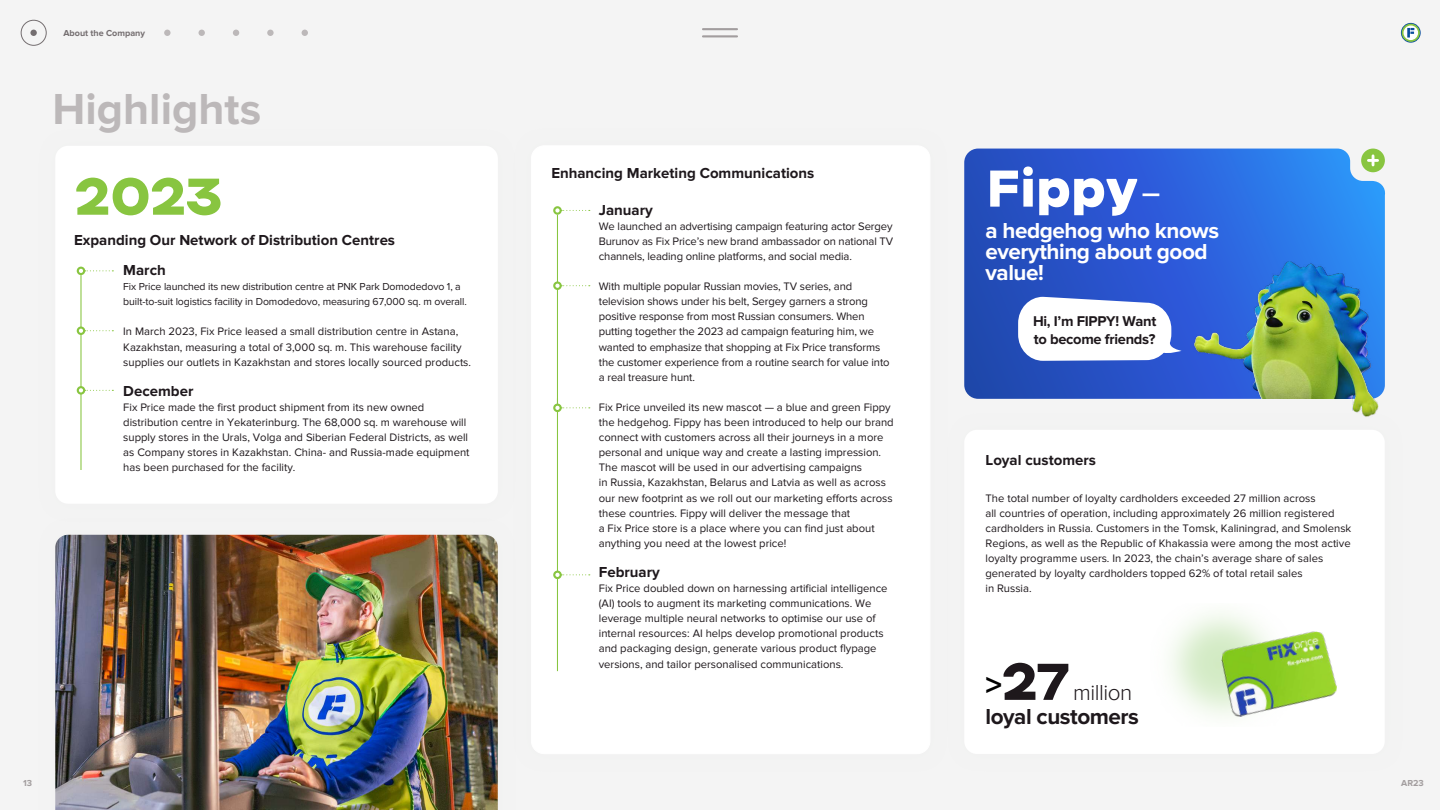
<style>
.page{position:relative;width:1440px;height:810px;background:#f4f4f4}
.page>*{position:absolute;margin:0;border:0;box-sizing:border-box;transform-origin:0 0}
.t1{font:700 55.5px "Ermilov";letter-spacing:-.02em;color:#fff}
.t2{font:700 55.5px "Ermilov";color:#88c540}
.t3{font:700 55.5px "Ermilov";color:#1e181c}
.t4{font:700 45px "Proxima Nova";color:#bcb8b9}
.t5{font:700 22.5px/21px "Proxima Nova";letter-spacing:-.02em;color:#fff}
.t6{font:700 22.5px "Proxima Nova";letter-spacing:-.02em;color:#1e181c}
.t7{font:300 22.5px "Proxima Nova";letter-spacing:-.02em;color:#1e181c}
.t8{font:700 22.5px "Ermilov";color:#fff}
.t9{font:700 15px "Proxima Nova";color:#1e181c}
.t10{font:700 14.7px/17.6px "Proxima Nova";letter-spacing:-.02em;color:#1e181c}
.t11{font:11.25px/15.1px "Proxima Nova";color:#1e181c}
.t12{font:10.5px/15.1px "Proxima Nova";letter-spacing:-.01em;color:#1e181c}
.t13{font:700 9px "Proxima Nova";color:#746e70}
.t14{font:700 9px "Proxima Nova";color:#a29d9e}
.s1{font-family:"Proxima Nova";font-size:33px;color:#000}
</style>
<div class="page">
<svg style="left:1401px;top:23px;width:20px;height:20px"></svg>
<hr style="left:703px;top:28px;width:34px;height:2px;background:#a29d9e">
<hr style="left:703px;top:35px;width:34px;height:2px;background:#a29d9e">
<div style="left:30px;top:30px;width:7px;height:6px;background:#746e70;border-radius:50%"></div>
<div style="left:164px;top:30px;width:7px;height:6px;background:#bcb8b9;border-radius:50%"></div>
<svg style="left:199px;top:30px;width:6px;height:6px"></svg>
<svg style="left:233px;top:30px;width:6px;height:6px"></svg>
<div style="left:267px;top:30px;width:7px;height:6px;background:#bcb8b9;border-radius:50%"></div>
<svg style="left:302px;top:30px;width:6px;height:6px"></svg>
<div style="left:21px;top:20px;width:25px;height:26px;border:1px solid #746e70;border-radius:50%"></div>
<div style="left:36px;top:127px;width:481px;height:396px;background:#edeeed"></div>
<div style="left:55px;top:146px;width:443px;height:358px;background:#fff;border-radius:13px"></div>
<div style="left:945px;top:411px;width:459px;height:362px;background:#edeeed"></div>
<div style="left:964px;top:430px;width:421px;height:324px;background:#fff;border-radius:13px"></div>
<img style="left:1214px;top:618px;width:123px;height:109px">
<div style="left:77px;top:267px;width:8px;height:8px;border:2px solid #88c540;border-radius:50%"></div>
<svg style="left:85px;top:270px;width:28px;height:1px"></svg>
<hr style="left:80px;top:275px;width:2px;height:195px;background:#88c540">
<svg style="left:80px;top:329px;width:33px;height:5px"></svg>
<div style="left:77px;top:326px;width:8px;height:9px;border:2px solid #88c540;border-radius:50%"></div>
<div style="left:512px;top:126px;width:437px;height:647px;background:#edeeed"></div>
<div style="left:531px;top:146px;width:399px;height:608px;background:#fff;border-radius:13px"></div>
<div style="left:36px;top:516px;width:481px;height:294px;background:#edeeed"></div>
<img style="left:55px;top:535px;width:443px;height:275px">
<svg style="left:562px;top:574px;width:28px;height:1px"></svg>
<hr style="left:557px;top:398px;width:1px;height:273px;background:#88c540">
<div style="left:554px;top:572px;width:7px;height:6px;background:#fff;border-radius:50%"></div>
<div style="left:553px;top:571px;width:9px;height:8px;border:2px solid #88c540;border-radius:50%"></div>
<div style="left:554px;top:405px;width:7px;height:6px;background:#fff;border-radius:50%"></div>
<div style="left:553px;top:404px;width:9px;height:8px;border:2px solid #88c540;border-radius:50%"></div>
<svg style="left:561px;top:407px;width:29px;height:1px"></svg>
<svg style="left:85px;top:390px;width:28px;height:1px"></svg>
<div style="left:78px;top:387px;width:6px;height:7px;background:#fff;border-radius:50%"></div>
<div style="left:77px;top:386px;width:8px;height:9px;border:2px solid #88c540;border-radius:50%"></div>
<div style="left:553px;top:206px;width:9px;height:9px;border:2px solid #88c540;border-radius:50%"></div>
<svg style="left:561px;top:210px;width:29px;height:1px"></svg>
<hr style="left:557px;top:215px;width:1px;height:190px;background:#88c540">
<svg style="left:964px;top:149px;width:421px;height:250px;background:#2b60d2"></svg>
<div style="left:1361px;top:149px;width:24px;height:23px;background:#88c540;border-radius:50%"></div>
<svg style="left:1368px;top:156px;width:10px;height:9px"></svg>
<svg style="left:1018px;top:297px;width:164px;height:64px"></svg>
<img style="left:1190px;top:262px;width:47px;height:137px">
<img style="left:1237px;top:262px;width:142px;height:155px">
<div style="left:554px;top:283px;width:7px;height:6px;background:#fff;border-radius:50%"></div>
<div style="left:553px;top:281px;width:9px;height:9px;border:2px solid #88c540;border-radius:50%"></div>
<svg style="left:561px;top:285px;width:29px;height:1px"></svg>
<p class="t13" style="left:63px;top:28px;width:83px">About the Company</p>
<h2 class="t4" style="left:53px;top:83px;width:210px">Highlights</h2>
<h1 class="t2" style="left:74px;top:168px;width:150px">2023</h1>
<h3 class="t9" style="left:74px;top:231px;width:322px">Expanding Our Network of Distribution Centres</h3>
<h3 class="t9" style="left:123px;top:261px;width:44px">March</h3>
<p class="t12" style="left:123px;top:279px;width:345px">Fix Price launched its new distribution centre at PNK Park Domodedovo 1, a built-to-suit logistics facility in Domodedovo, measuring 67,000 sq. m overall.</p>
<p class="t11" style="left:123px;top:324px;width:349px">In March 2023, Fix Price leased a small distribution centre in Astana,<br>Kazakhstan, measuring a total of 3,000 sq. m. This warehouse facility supplies our outlets in Kazakhstan and stores locally sourced products.</p>
<h3 class="t9" style="left:123px;top:382px;width:72px">December</h3>
<p class="t11" style="left:123px;top:400px;width:348px">Fix Price made the first product shipment from its new owned distribution centre in Yekaterinburg. The 68,000 sq. m warehouse will supply stores in the Urals, Volga and Siberian Federal Districts, as well as Company stores in Kazakhstan. China- and Russia-made equipment has been purchased for the facility.</p>
<h3 class="t9" style="left:551px;top:164px;width:264px">Enhancing Marketing Communications</h3>
<h3 class="t9" style="left:599px;top:201px;width:56px">January</h3>
<p class="t11" style="left:599px;top:219px;width:296px;text-align:justify">We launched an advertising campaign featuring actor Sergey Burunov as Fix Price’s new brand ambassador on national TV channels, leading online platforms, and social media.</p>
<p class="t11" style="left:599px;top:279px;width:292px">With multiple popular Russian movies, TV series, and television shows under his belt, Sergey garners a strong positive response from most Russian consumers. When putting together the 2023 ad campaign featuring him, we wanted to emphasize that shopping at Fix Price transforms the customer experience from a routine search for value into a real treasure hunt.</p>
<p class="t11" style="left:599px;top:400px;width:296px">Fix Price unveiled its new mascot — a blue and green Fippy the hedgehog. Fippy has been introduced to help our brand connect with customers across all their journeys in a more personal and unique way and create a lasting impression.<br>The mascot will be used in our advertising campaigns<br>in Russia, Kazakhstan, Belarus and Latvia as well as across our new footprint as we roll out our marketing efforts across these countries. Fippy will deliver the message that<br>a Fix Price store is a place where you can find just about anything you need at the lowest price!</p>
<h3 class="t9" style="left:599px;top:563px;width:62px">February</h3>
<p class="t11" style="left:599px;top:581px;width:290px">Fix Price doubled down on harnessing artificial intelligence (AI) tools to augment its marketing communications. We leverage multiple neural networks to optimise our use of internal resources: AI helps develop promotional products and packaging design, generate various product flypage versions, and tailor personalised communications.</p>
<h1 class="t1" style="left:986px;top:160px;width:154px">Fippy</h1>
<h3 class="t8" style="left:1142px;top:182px;width:19px">–</h3>
<h3 class="t5" style="left:986px;top:221px;width:235px">a hedgehog who knows everything about good value!</h3>
<h3 class="t10" style="left:1033px;top:313px;width:125px">Hi, I’m FIPPY! Want to become friends?</h3>
<h3 class="t9" style="left:986px;top:452px;width:112px">Loyal customers</h3>
<p class="t11" style="left:986px;top:490px;width:367px">The total number of loyalty cardholders exceeded 27 million across<br>all countries of operation, including approximately 26 million registered cardholders in Russia. Customers in the Tomsk, Kaliningrad, and Smolensk Regions, as well as the Republic of Khakassia were among the most active loyalty programme users. In 2023, the chain’s average share of sales generated by loyalty cardholders topped 62% of total retail sales<br>in Russia.</p>
<h1 class="t3" style="left:986px;top:653px;width:85px"><span class="s1">&gt;</span>27</h1>
<h3 class="t7" style="left:1073px;top:679px;width:61px">million</h3>
<h3 class="t6" style="left:986px;top:704px;width:155px">loyal customers</h3>
<p class="t14" style="left:23px;top:778px;width:10px">13</p>
<p class="t14" style="left:1401px;top:778px;width:24px">AR23</p>
</div>
